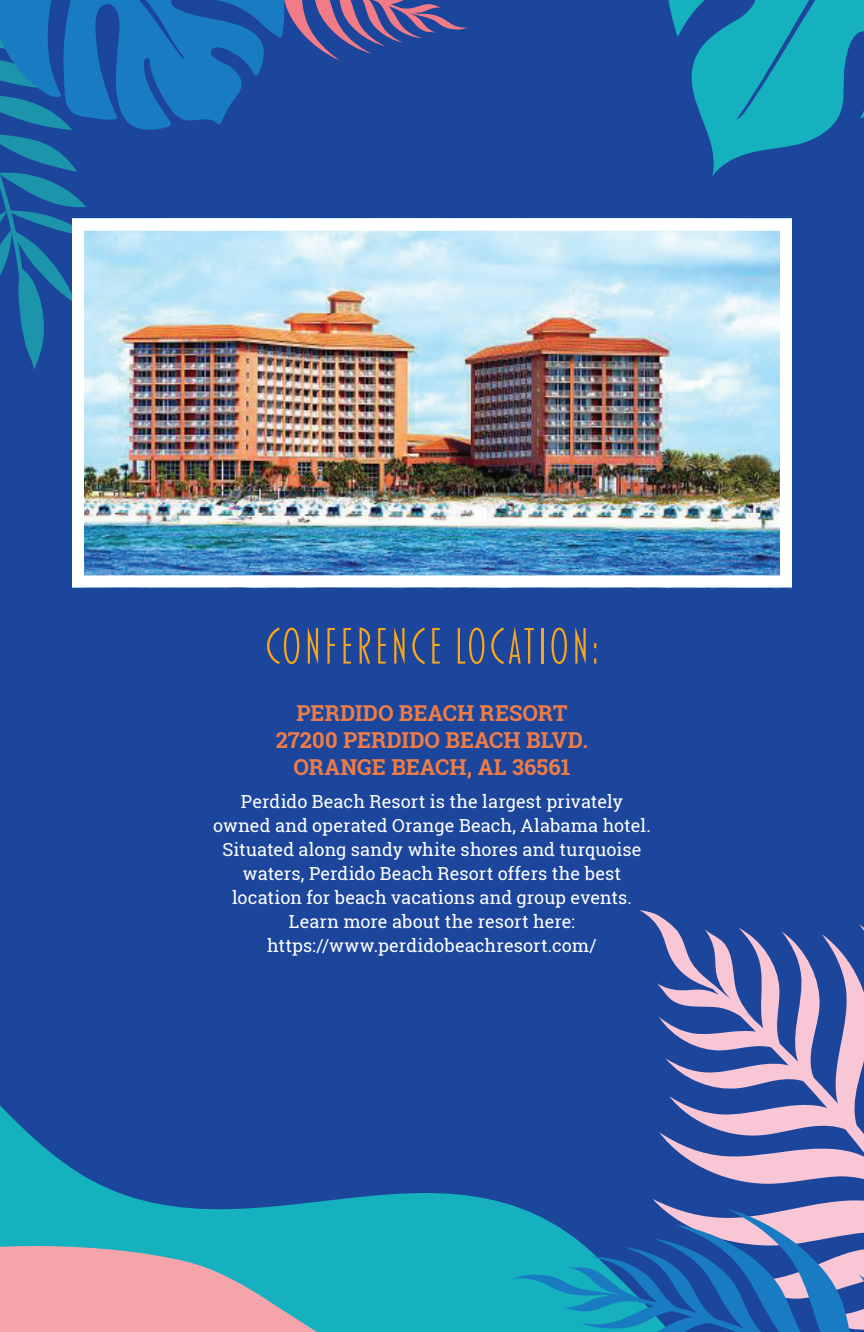
<style>
.page{position:relative;width:864px;height:1332px;background:#1b469c}
.page>*{position:absolute;margin:0;border:0;box-sizing:border-box;transform-origin:0 0}
.t1{font:300 52px "Blakely";color:#f9a51b}
.t2{font:700 22px/27px "Roboto Slab";color:#ed7c49;text-align:center}
.t3{font:18px/24px "Roboto Slab";letter-spacing:.005em;color:#fff;text-align:center}
</style>
<div class="page">
<svg style="left:0;top:1105px;width:519px;height:136px"></svg>
<svg style="left:0;top:0;width:467px;height:370px"></svg>
<svg style="left:0;top:1241px;width:513px;height:91px;fill:#15b1bf"></svg>
<svg style="left:668px;top:0;width:196px;height:176px"></svg>
<svg style="left:639px;top:910px;width:225px;height:298px"></svg>
<svg style="left:513px;top:1208px;width:351px;height:124px"></svg>
<img style="left:85px;top:232px;width:694px;height:342px">
<div style="left:72px;top:219px;width:720px;height:368px;border:12px solid #fff"></div>
<h1 class="t1" style="left:264px;top:622px;width:338px">CONFERENCE LOCATION:</h1>
<p class="t2" style="left:276px;top:700px;width:314px">PERDIDO BEACH RESORT<br>27200 PERDIDO BEACH BLVD.<br>ORANGE BEACH, AL 36561</p>
<p class="t3" style="left:213px;top:790px;width:439px">Perdido Beach Resort is the largest privately owned and operated Orange Beach, Alabama hotel.<br>Situated along sandy white shores and turquoise waters, Perdido Beach Resort offers the best location for beach vacations and group events.<br>Learn more about the resort here: https://www.perdidobeachresort.com/</p>
</div>
